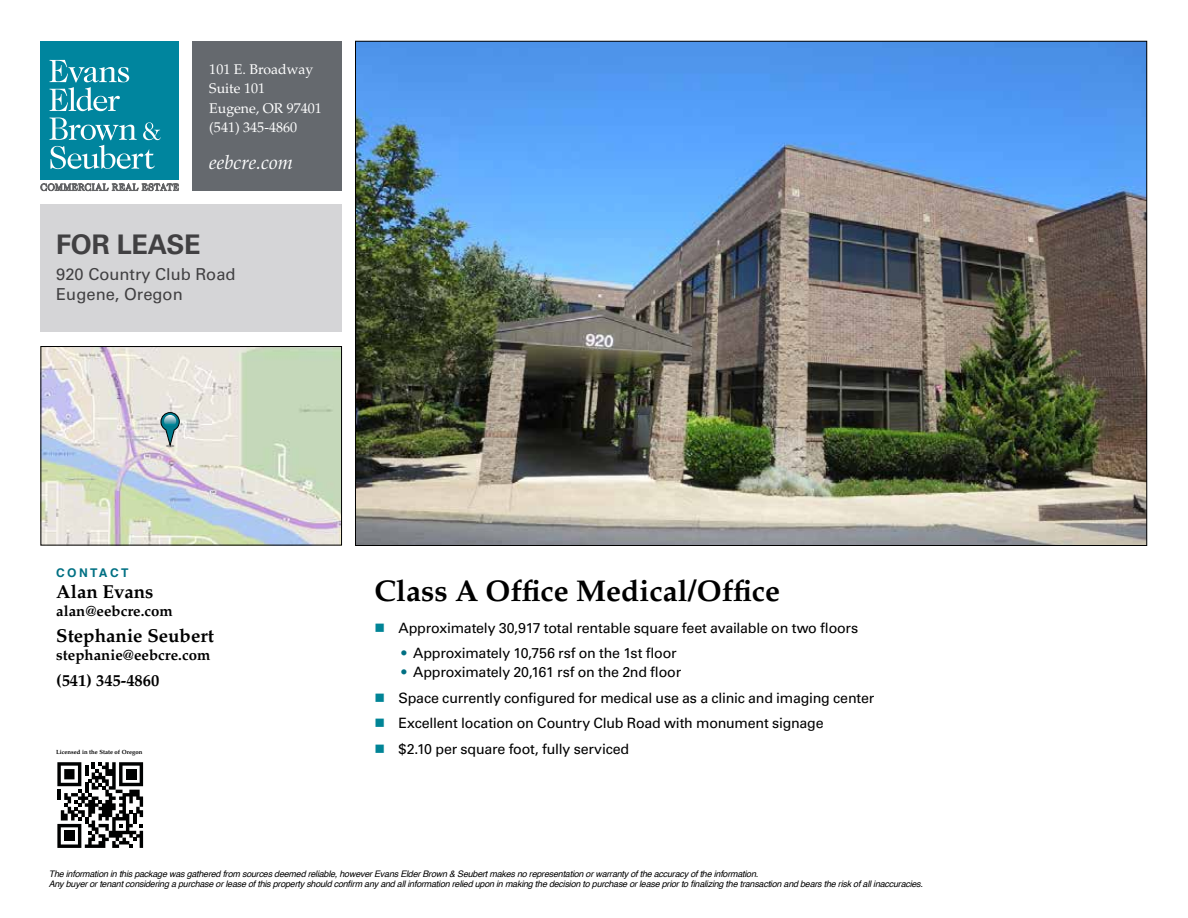
<style>
.page{position:relative;width:1188px;height:918px;background:#fff}
.page>*{position:absolute;margin:0;border:0;box-sizing:border-box;transform-origin:0 0}
.t1{font:700 30px "Palatino";color:#000}
.t2{font:700 27px "Univers";letter-spacing:-.01em;color:#414042}
.t3{font:italic 19.5px "Palatino";color:#fff}
.t4{font:700 18.75px "Palatino";color:#000}
.t5{font:16.5px/19.8px "Univers";color:#414042}
.t6{font:700 16.5px "Palatino";color:#000}
.t7{font:700 15px "Palatino";color:#000}
.t8{font:14.25px "Univers";letter-spacing:-.015em;color:#000}
.t9{font:14.1px/19.4px "Palatino";color:#fff}
.t10{font:700 12px "Helvetica";letter-spacing:.2em;color:#007083}
.t11{font:italic 9px/10.5px "Helvetica";letter-spacing:-.025em;color:#000}
.t12{font:700 6px "Palatino";color:#000}
.s1{color:#008496}
.s2{color:#007083}
</style>
<div class="page">
<svg style="left:57px;top:762px;width:86px;height:86px"></svg>
<div style="left:193px;top:41px;width:149px;height:150px;background:#65696e"></div>
<div style="left:40px;top:205px;width:302px;height:127px;background:#d5d5d7"></div>
<div style="left:41px;top:41px;width:138px;height:138px;background:#00859e"></div>
<svg style="left:49px;top:118px;width:112px;height:51px"></svg>
<svg style="left:49px;top:60px;width:80px;height:51px"></svg>
<svg style="left:41px;top:183px;width:138px;height:8px"></svg>
<img style="left:43px;top:348px;width:297px;height:195px">
<div style="left:41px;top:346px;width:301px;height:199px;border:1px solid #000"></div>
<img style="left:357px;top:43px;width:788px;height:501px">
<svg style="left:161px;top:412px;width:19px;height:35px"></svg>
<h3 class="t9" style="left:209px;top:60px;width:114px">101 E. Broadway<br>Suite 101<br>Eugene, OR 97401 (541) 345-4860</h3>
<h3 class="t3" style="left:209px;top:151px;width:85px">eebcre.com</h3>
<h2 class="t2" style="left:56px;top:228px;width:146px">FOR LEASE</h2>
<h3 class="t5" style="left:56px;top:264px;width:181px">920 Country Club Road<br>Eugene, Oregon</h3>
<h3 class="t10" style="left:56px;top:564px;width:74px">CONTACT</h3>
<h3 class="t4" style="left:56px;top:581px;width:99px">Alan Evans</h3>
<h3 class="t7" style="left:56px;top:603px;width:118px">alan@eebcre.com</h3>
<h3 class="t4" style="left:56px;top:624px;width:159px">Stephanie Seubert</h3>
<h3 class="t7" style="left:56px;top:646px;width:156px">stephanie@eebcre.com</h3>
<h3 class="t6" style="left:56px;top:671px;width:105px">(541) 345-4860</h3>
<p class="t12" style="left:56px;top:748px;width:88px">Licensed in the State of Oregon</p>
<h1 class="t1" style="left:374px;top:573px;width:407px">Class A Office Medical/Office</h1>
<h3 class="t8" style="left:374px;top:619px;width:485px"><span class="s1">■</span> Approximately 30,917 total rentable square feet available on two floors</h3>
<h3 class="t8" style="left:401px;top:645px;width:277px"><span class="s2">•</span> Approximately 10,756 rsf on the 1st floor</h3>
<h3 class="t8" style="left:401px;top:664px;width:281px"><span class="s2">•</span> Approximately 20,161 rsf on the 2nd floor</h3>
<h3 class="t8" style="left:374px;top:689px;width:501px"><span class="s1">■</span> Space currently configured for medical use as a clinic and imaging center</h3>
<h3 class="t8" style="left:374px;top:715px;width:451px"><span class="s1">■</span> Excellent location on Country Club Road with monument signage</h3>
<h3 class="t8" style="left:374px;top:740px;width:256px"><span class="s1">■</span> $2.10 per square foot, fully serviced</h3>
<p class="t11" style="left:49px;top:869px;width:876px">The information in this package was gathered from sources deemed reliable, however Evans Elder Brown &amp; Seubert makes no representation or warranty of the accuracy of the information.<br>Any buyer or tenant considering a purchase or lease of this property should confirm any and all information relied upon in making the decision to purchase or lease prior to finalizing the transaction and bears the risk of all inaccuracies.</p>
</div>
